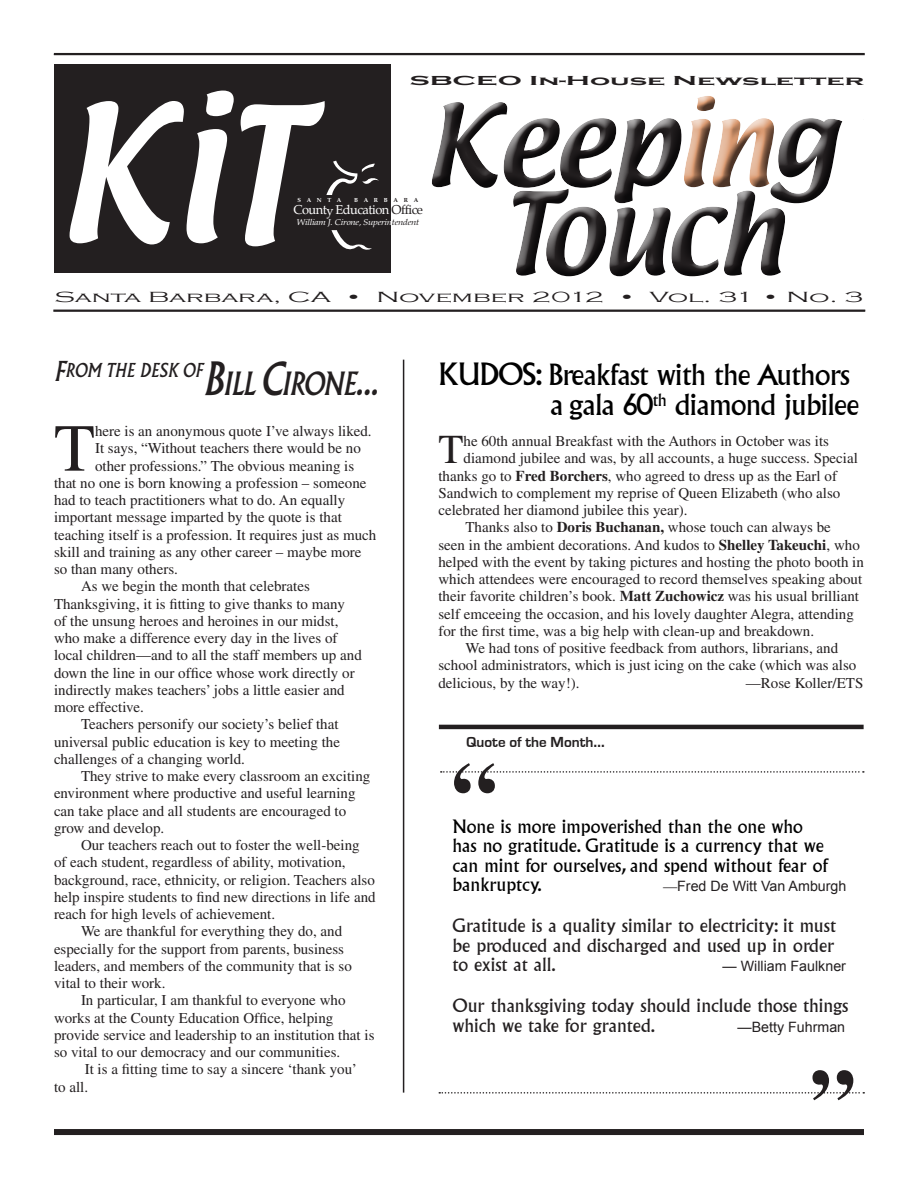
<style>
.page{position:relative;width:918px;height:1188px;background:#fff}
.page>*{position:absolute;margin:0;border:0;box-sizing:border-box;transform-origin:0 0}
.t1{font:168px "Textile";color:#fff;scale:.91 1}
.t2{font:700 90px "Times";color:#231f20}
._3Dropcap_Paragraph{font:67.05px "Times";color:#231f20}
._2Dropcap_Paragraph{font:41.1px "Times";color:#231f20}
.t3{font:italic 31.5px "Albertus";letter-spacing:-.035em;color:#231f20}
.RegularHead_20{font:28.5px "Albertus";letter-spacing:-.025em;color:#000}
.t4{font:italic 18.9px "Albertus";color:#231f20}
.Kit_Body{font:18px/19.5px "Albertus";color:#231f20;text-align:justify}
.Mo_Quote{font:18px/19.5px "Albertus";color:#000}
.t5{font:300 15.15px "Copperplate Gothic";color:#231f20;scale:1.81 1}
.Kit_Body-2{font:15px/17.2px "Times";color:#231f20}
._3Dropcap_Paragraph-2{font:15px "Times";color:#231f20}
._2Dropcap_Paragraph-2{font:15px "Times";color:#231f20}
.Kit_Body-3{font:700 15px "Eurostile";color:#231f20}
.Kit_Body-4{font:14.25px "Arial";color:#231f20}
.Mo_Quote-2{font:14.25px "Arial";color:#231f20}
.t6{font:700 13.5px "Copperplate Gothic";color:#231f20;scale:2.1 1}
.t7{font:12.75px "Palatino";letter-spacing:-.04em;color:#fff}
.t8{font:italic 8.4px "Palatino";letter-spacing:-.03em;color:#fff;scale:1.13 1}
.t9{font:700 6px "Palatino";letter-spacing:.965em;color:#fff}
.t10{font:700 6px "Palatino";color:#231f20}
.s1{color:#231f20}
.s2{font-size:27px}
.s3{font-size:45px}
.s4{font-size:36px}
.s5{font-size:30px}
.s6{font-weight:700}
.s7{font-size:18px}
.s8{font-family:"Times"}
</style>
<div class="page">
<div style="left:54px;top:1129px;width:810px;height:6px;background:#231f20"></div>
<div style="left:54px;top:65px;width:337px;height:208px;background:#231f20"></div>
<svg style="left:326px;top:161px;width:53px;height:34px"></svg>
<svg style="left:331px;top:230px;width:41px;height:20px"></svg>
<hr style="left:54px;top:53px;width:811px;height:2px;background:#231f20">
<hr style="left:53px;top:310px;width:812px;height:2px;background:#231f20">
<div style="left:423px;top:91px;width:430px;height:196px;background:#231f20;opacity:.75"></div>
<hr style="left:403px;top:360px;width:1px;height:733px;background:#231f20">
<hr style="left:439px;top:725px;width:425px;height:4px;background:#231f20">
<svg style="left:441px;top:771px;width:423px;height:2px"></svg>
<svg style="left:439px;top:1092px;width:425px;height:2px"></svg>
<p class="t6" style="left:409px;top:73px;width:218px">SBCEO In-House Newsletter</p>
<h1 class="t1" style="left:56px;top:55px;width:266px">KiT</h1>
<p class="t9" style="left:297px;top:197px;width:45px">SANTA</p>
<p class="t9" style="left:354px;top:197px;width:35px">BARB</p>
<p class="t10" style="left:394px;top:197px;width:26px">ARA</p>
<p class="t7" style="left:293px;top:202px;width:131px">County Education <span class="s1">Office</span></p>
<p class="t8" style="left:296px;top:217px;width:110px">William J. Cirone, Superin<span class="s1">tendent</span></p>
<p class="t5" style="left:54px;top:288px;width:449px">Santa Barbara, CA • November 2012 • Vol. 31 • No. 3</p>
<p class="t4" style="left:54px;top:359px;width:152px"><span class="s2">F</span>ROM THE DESK OF</p>
<h3 class="t3" style="left:203px;top:365px;width:177px"><span class="s3">B</span>ILL <span class="s3">C</span>IRONE<span class="s4">...</span></h3>
<p class="_3Dropcap_Paragraph" style="left:54px;top:410px;width:43px">T</p>
<p class="_3Dropcap_Paragraph-2" style="left:95px;top:423px;width:278px">here is an anonymous quote I’ve always liked.</p>
<p class="_3Dropcap_Paragraph-2" style="left:95px;top:440px;width:267px">It says, “Without teachers there would be no</p>
<p class="_3Dropcap_Paragraph-2" style="left:95px;top:457px;width:261px">other professions.” The obvious meaning is</p>
<p class="_3Dropcap_Paragraph-2" style="left:54px;top:474px;width:314px">that no one is born knowing a profession – someone</p>
<p class="_3Dropcap_Paragraph-2" style="left:54px;top:492px;width:293px">had to teach practitioners what to do. An equally</p>
<p class="_3Dropcap_Paragraph-2" style="left:54px;top:509px;width:289px">important message imparted by the quote is that</p>
<p class="_3Dropcap_Paragraph-2" style="left:54px;top:526px;width:324px">teaching itself is a profession. It requires just as much</p>
<p class="_3Dropcap_Paragraph-2" style="left:54px;top:543px;width:309px">skill and training as any other career – maybe more</p>
<p class="_3Dropcap_Paragraph-2" style="left:54px;top:561px;width:125px">so than many others.</p>
<p class="Kit_Body-2" style="left:54px;top:578px;width:309px;text-indent:27px">As we begin the month that celebrates Thanksgiving, it is fitting to give thanks to many<br>of the unsung heroes and heroines in our midst, who make a difference every day in the lives of local children—and to all the staff members up and down the line in our office whose work directly or indirectly makes teachers’ jobs a little easier and more effective.</p>
<p class="Kit_Body-2" style="left:54px;top:716px;width:288px;text-align:justify;text-indent:27px">Teachers personify our society’s belief that universal public education is key to meeting the challenges of a changing world.</p>
<p class="Kit_Body-2" style="left:54px;top:767px;width:318px;text-indent:27px">They strive to make every classroom an exciting environment where productive and useful learning can take place and all students are encouraged to grow and develop.</p>
<p class="Kit_Body-2" style="left:54px;top:836px;width:323px;text-indent:27px">Our teachers reach out to foster the well-being of each student, regardless of ability, motivation, background, race, ethnicity, or religion. Teachers also help inspire students to find new directions in life and reach for high levels of achievement.</p>
<p class="Kit_Body-2" style="left:54px;top:923px;width:299px;text-indent:27px">We are thankful for everything they do, and especially for the support from parents, business leaders, and members of the community that is so vital to their work.</p>
<p class="Kit_Body-2" style="left:54px;top:992px;width:322px;text-indent:27px">In particular, I am thankful to everyone who works at the County Education Office, helping provide service and leadership to an institution that is so vital to our democracy and our communities.</p>
<p class="Kit_Body-2" style="left:54px;top:1061px;width:305px;text-indent:31px">It is a fitting time to say a sincere ‘thank you’ to all.</p>
<p class="RegularHead_20" style="left:438px;top:358px;width:413px"><span class="s5">KUDOS:</span> Breakfast with the Authors</p>
<p class="RegularHead_20" style="left:551px;top:388px;width:310px">a gala 60<sup>th</sup> diamond jubilee</p>
<p class="_2Dropcap_Paragraph" style="left:438px;top:426px;width:27px">T</p>
<p class="_2Dropcap_Paragraph-2" style="left:464px;top:433px;width:367px">he 60th annual Breakfast with the Authors in October was its</p>
<p class="_2Dropcap_Paragraph-2" style="left:464px;top:450px;width:396px">diamond jubilee and was, by all accounts, a huge success. Special</p>
<p class="_2Dropcap_Paragraph-2" style="left:438px;top:467px;width:400px">thanks go to <span class="s6">Fred Borchers</span>, who agreed to dress up as the Earl of</p>
<p class="_2Dropcap_Paragraph-2" style="left:438px;top:484px;width:404px">Sandwich to complement my reprise of Queen Elizabeth (who also</p>
<p class="_2Dropcap_Paragraph-2" style="left:438px;top:502px;width:251px">celebrated her diamond jubilee this year).</p>
<p class="Kit_Body-2" style="left:438px;top:519px;width:427px;text-indent:27px">Thanks also to <span class="s6">Doris Buchanan,</span> whose touch can always be<br>seen in the ambient decorations. And kudos to <span class="s6">Shelley Takeuchi</span>, who helped with the event by taking pictures and hosting the photo booth in which attendees were encouraged to record themselves speaking about their favorite children’s book. <span class="s6">Matt Zuchowicz</span> was his usual brilliant self emceeing the occasion, and his lovely daughter Alegra, attending for the first time, was a big help with clean-up and breakdown.</p>
<p class="Kit_Body-2" style="left:438px;top:639px;width:419px;text-indent:27px">We had tons of positive feedback from authors, librarians, and school administrators, which is just icing on the cake (which was also delicious, by the way!).</p>
<p class="Kit_Body-2" style="left:746px;top:674px;width:119px">—Rose Koller/ETS</p>
<p class="Kit_Body-3" style="left:467px;top:734px;width:140px">Quote of the Month<span class="s7">…</span></p>
<p class="t2" style="left:451px;top:741px;width:46px">“</p>
<p class="Mo_Quote" style="left:453px;top:817px;width:377px">None is more impoverished than the one who has no gratitude. Gratitude is a currency that we can mint for ourselves, and spend without fear of bankruptcy.</p>
<p class="Mo_Quote-2" style="left:663px;top:877px;width:185px"><span class="s8">—</span>Fred De Witt Van Amburgh</p>
<p class="Kit_Body" style="left:453px;top:916px;width:385px">Gratitude is a quality similar to electricity: it must be produced and discharged and used up in order to exist at all.</p>
<p class="Kit_Body-4" style="left:723px;top:957px;width:125px">— William Faulkner</p>
<p class="Kit_Body" style="left:453px;top:996px;width:398px">Our thanksgiving today should include those things which we take for granted.</p>
<p class="Kit_Body-4" style="left:738px;top:1017px;width:109px">—Betty Fuhrman</p>
<p class="t2" style="left:856px;top:1122px;width:46px;rotate:-180deg">“</p>
</div>
